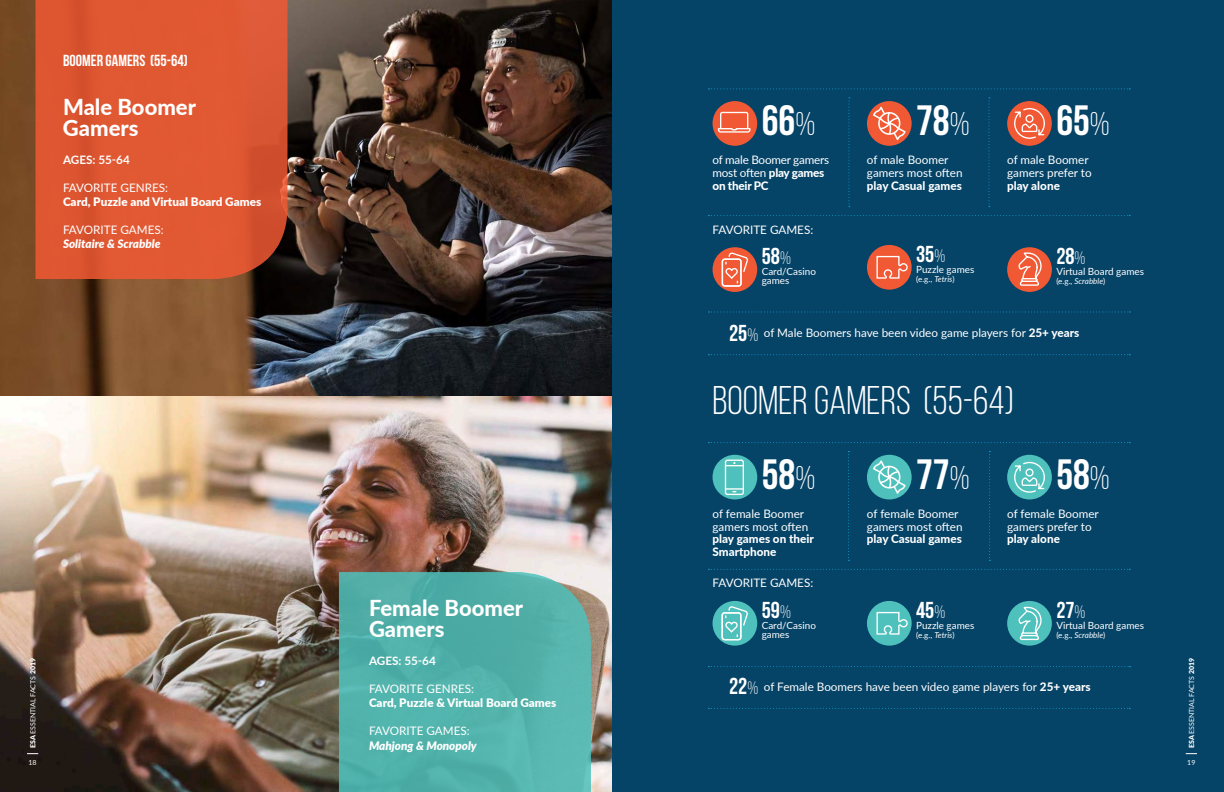
<style>
.page{position:relative;width:1224px;height:792px;background:#fff}
.page>*{position:absolute;margin:0;border:0;box-sizing:border-box;transform-origin:0 0}
.t1{font:42.4px "Bebas Neue";color:#fff}
.t2{font:40px "Bebas Neue";color:#fff}
.t3{font:23px "Bebas Neue";color:#fff}
.t4{font:800 22px/21px "Lato";color:#fff}
.t5{font:700 16px "Bebas Neue";color:#fff}
.t6{font:11.7px/12.6px "Lato";color:#fff}
.t7{font:800 11.7px/12.6px "Lato";color:#fff}
.t8{font:900 11.7px "Lato";color:#fff}
.t9{font:11.7px/12.6px "Lato";letter-spacing:-.02em;color:#fff}
.t10{font:italic 900 11.7px "Lato";color:#fff}
.t11{font:700 11.7px "Lato";color:#fff}
.t12{font:9.9px/9px "Lato";color:#fff}
.t13{font:italic 8.1px "Lato";color:#fff}
.t14{font:8.1px "Lato";color:#fff}
.t15{font:7px "Lato";color:#fff}
.s1{font-size:32.9px}
.s2{font-weight:800}
.s3{font-size:18px}
.s4{font-style:italic}
.s5{font-style:normal}
.s6{font-weight:900}
</style>
<div class="page">
<div style="left:612px;top:0;width:612px;height:792px;background:#054367"></div>
<img style="left:0;top:0;width:612px;height:792px">
<svg style="left:35px;top:0;width:252px;height:279px;background:#da5531"></svg>
<svg style="left:339px;top:572px;width:252px;height:220px;background:#54b2ab"></svg>
<svg style="left:708px;top:88px;width:422px;height:1px"></svg>
<svg style="left:708px;top:442px;width:422px;height:1px"></svg>
<svg style="left:708px;top:215px;width:422px;height:1px"></svg>
<svg style="left:708px;top:569px;width:422px;height:1px"></svg>
<svg style="left:708px;top:311px;width:422px;height:1px"></svg>
<svg style="left:708px;top:666px;width:423px;height:1px"></svg>
<svg style="left:708px;top:354px;width:422px;height:1px"></svg>
<svg style="left:708px;top:708px;width:422px;height:1px"></svg>
<svg style="left:848px;top:97px;width:2px;height:110px"></svg>
<svg style="left:848px;top:451px;width:1px;height:110px"></svg>
<svg style="left:989px;top:97px;width:1px;height:110px"></svg>
<svg style="left:989px;top:451px;width:1px;height:110px"></svg>
<div style="left:713px;top:455px;width:44px;height:44px;background:#4fc1bc;border-radius:50%"></div>
<svg style="left:727px;top:488px;width:15px;height:4px"></svg>
<svg style="left:727px;top:462px;width:15px;height:4px"></svg>
<div style="left:725px;top:460px;width:19px;height:35px;border:1px solid #fff;border-radius:2px"></div>
<div style="left:867px;top:245px;width:45px;height:45px;background:#f05933;border-radius:50%"></div>
<svg style="left:876px;top:255px;width:32px;height:26px"></svg>
<div style="left:867px;top:601px;width:45px;height:45px;background:#4fc1bc;border-radius:50%"></div>
<svg style="left:876px;top:611px;width:32px;height:26px"></svg>
<div style="left:1007px;top:101px;width:45px;height:45px;background:#f05933;border-radius:50%"></div>
<svg style="left:1013px;top:107px;width:33px;height:33px"></svg>
<div style="left:1025px;top:115px;width:9px;height:8px;border:1px solid #fff;border-radius:50%"></div>
<div style="left:1007px;top:455px;width:45px;height:44px;background:#4fc1bc;border-radius:50%"></div>
<svg style="left:1013px;top:461px;width:33px;height:32px"></svg>
<div style="left:1025px;top:468px;width:9px;height:9px;border:1px solid #fff;border-radius:50%"></div>
<div style="left:713px;top:101px;width:44px;height:45px;background:#f05933;border-radius:50%"></div>
<svg style="left:717px;top:111px;width:34px;height:22px"></svg>
<div style="left:713px;top:247px;width:44px;height:45px;background:#f05933;border-radius:50%"></div>
<div style="left:722px;top:259px;width:20px;height:28px;border:1px solid #fff;border-radius:2px"></div>
<svg style="left:724px;top:252px;width:24px;height:31px"></svg>
<div style="left:713px;top:601px;width:44px;height:45px;background:#4fc1bc;border-radius:50%"></div>
<div style="left:722px;top:612px;width:19px;height:28px;border:1px solid #fff;border-radius:2px"></div>
<svg style="left:724px;top:606px;width:24px;height:31px"></svg>
<div style="left:867px;top:101px;width:45px;height:45px;background:#f05933;border-radius:50%"></div>
<div style="left:867px;top:455px;width:45px;height:44px;background:#4fc1bc;border-radius:50%"></div>
<div style="left:1007px;top:247px;width:45px;height:45px;background:#f05933;border-radius:50%"></div>
<svg style="left:1018px;top:252px;width:24px;height:34px"></svg>
<div style="left:1007px;top:601px;width:45px;height:45px;background:#4fc1bc;border-radius:50%"></div>
<svg style="left:1018px;top:606px;width:24px;height:35px"></svg>
<svg style="left:873px;top:460px;width:33px;height:34px"></svg>
<svg style="left:873px;top:107px;width:33px;height:33px"></svg>
<h3 class="t5" style="left:63px;top:52px;width:126px">BOOMER GAMERS (55-64)</h3>
<h3 class="t4" style="left:63px;top:96px;width:135px">Male Boomer<br>Gamers</h3>
<p class="t11" style="left:63px;top:151px;width:68px">AGES: 55-64</p>
<p class="t6" style="left:63px;top:181px;width:107px">FAVORITE GENRES:</p>
<p class="t8" style="left:63px;top:193px;width:200px">Card, Puzzle and Virtual Board Games</p>
<p class="t6" style="left:63px;top:223px;width:102px">FAVORITE GAMES:</p>
<p class="t10" style="left:63px;top:235px;width:99px">Solitaire &amp; Scrabble</p>
<h1 class="t1" style="left:762px;top:97px;width:55px">66<span class="s1">%</span></h1>
<h1 class="t1" style="left:916px;top:97px;width:55px">78<span class="s1">%</span></h1>
<h1 class="t1" style="left:1056px;top:97px;width:55px">65<span class="s1">%</span></h1>
<p class="t9" style="left:713px;top:153px;width:118px">of male Boomer gamers most often <span class="s2">play games on their PC</span></p>
<p class="t6" style="left:867px;top:153px;width:97px">of male Boomer gamers most often</p>
<p class="t7" style="left:867px;top:179px;width:96px">play Casual games</p>
<p class="t6" style="left:1007px;top:153px;width:86px">of male Boomer gamers prefer to</p>
<p class="t7" style="left:1007px;top:179px;width:54px">play alone</p>
<p class="t6" style="left:713px;top:223px;width:102px">FAVORITE GAMES:</p>
<h3 class="t3" style="left:762px;top:244px;width:31px">58<span class="s3">%</span></h3>
<p class="t12" style="left:762px;top:267px;width:56px">Card/Casino games</p>
<h3 class="t3" style="left:916px;top:242px;width:31px">35<span class="s3">%</span></h3>
<p class="t12" style="left:916px;top:264px;width:60px">Puzzle games</p>
<p class="t14" style="left:916px;top:273px;width:40px">(e.g., <span class="s4">Tetris</span>)</p>
<h3 class="t3" style="left:1056px;top:244px;width:31px">28<span class="s3">%</span></h3>
<p class="t12" style="left:1056px;top:267px;width:89px">Virtual Board games</p>
<p class="t13" style="left:1056px;top:275px;width:51px"><span class="s5">(e.g.,</span> Scrabble<span class="s5">)</span></p>
<h3 class="t3" style="left:729px;top:320px;width:31px">25<span class="s3">%</span></h3>
<p class="t6" style="left:764px;top:326px;width:317px">of Male Boomers have been video game players for <span class="s2">25+ years</span></p>
<h2 class="t2" style="left:713px;top:378px;width:303px">BOOMER GAMERS (55-64)</h2>
<h1 class="t1" style="left:762px;top:451px;width:55px">58<span class="s1">%</span></h1>
<h1 class="t1" style="left:916px;top:451px;width:55px">77<span class="s1">%</span></h1>
<h1 class="t1" style="left:1056px;top:451px;width:55px">58<span class="s1">%</span></h1>
<p class="t6" style="left:713px;top:507px;width:97px">of female Boomer gamers most often</p>
<p class="t7" style="left:713px;top:532px;width:103px">play games on their<br>Smartphone</p>
<p class="t6" style="left:713px;top:576px;width:102px">FAVORITE GAMES:</p>
<p class="t6" style="left:867px;top:507px;width:97px">of female Boomer gamers most often</p>
<p class="t7" style="left:867px;top:532px;width:96px">play Casual games</p>
<p class="t6" style="left:1007px;top:507px;width:93px">of female Boomer gamers prefer to</p>
<p class="t7" style="left:1007px;top:532px;width:54px">play alone</p>
<h3 class="t4" style="left:369px;top:597px;width:156px">Female Boomer<br>Gamers</h3>
<p class="t11" style="left:369px;top:652px;width:68px">AGES: 55-64</p>
<p class="t6" style="left:369px;top:682px;width:107px">FAVORITE GENRES:</p>
<p class="t8" style="left:369px;top:694px;width:189px">Card, Puzzle &amp; Virtual Board Games</p>
<p class="t6" style="left:369px;top:724px;width:102px">FAVORITE GAMES:</p>
<p class="t10" style="left:369px;top:736px;width:109px">Mahjong &amp; Monopoly</p>
<h3 class="t3" style="left:762px;top:598px;width:31px">59<span class="s3">%</span></h3>
<h3 class="t3" style="left:1056px;top:598px;width:31px">27<span class="s3">%</span></h3>
<h3 class="t3" style="left:916px;top:598px;width:31px">45<span class="s3">%</span></h3>
<p class="t12" style="left:916px;top:620px;width:60px">Puzzle games</p>
<p class="t14" style="left:916px;top:629px;width:40px">(e.g., <span class="s4">Tetris</span>)</p>
<p class="t12" style="left:1056px;top:620px;width:89px">Virtual Board games</p>
<p class="t13" style="left:1056px;top:629px;width:51px"><span class="s5">(e.g.,</span> Scrabble<span class="s5">)</span></p>
<p class="t12" style="left:762px;top:620px;width:56px">Card/Casino games</p>
<p class="t15" style="left:28px;top:748px;width:91px;rotate:-90deg"><span class="s6">ESA</span> ESSENTIAL FACTS <span class="s6">2019</span></p>
<p class="t15" style="left:1187px;top:748px;width:91px;rotate:-90deg"><span class="s6">ESA</span> ESSENTIAL FACTS <span class="s6">2019</span></p>
<h3 class="t3" style="left:729px;top:674px;width:31px">22<span class="s3">%</span></h3>
<p class="t6" style="left:764px;top:680px;width:328px">of Female Boomers have been video game players for <span class="s2">25+ years</span></p>
<p class="t15" style="left:29px;top:757px;width:10px">18</p>
<p class="t15" style="left:1187px;top:757px;width:10px">19</p>
</div>
